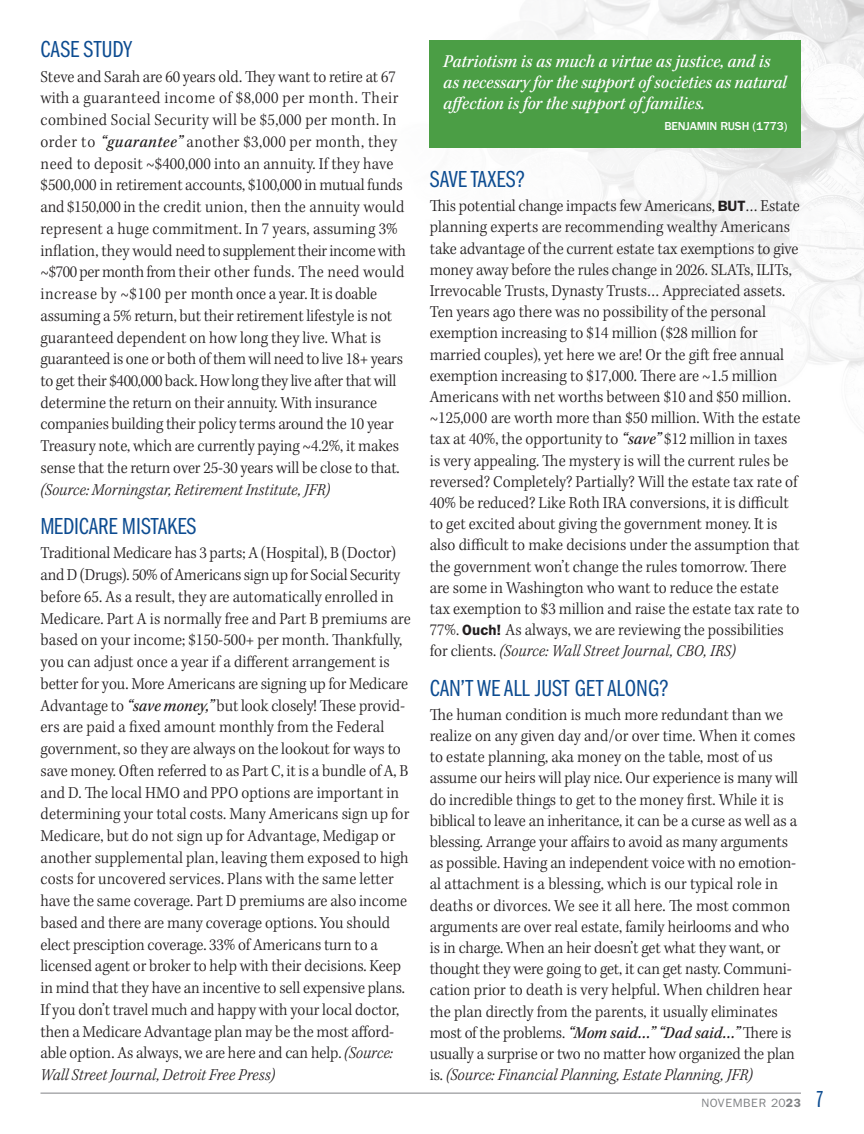
<style>
.page{position:relative;width:864px;height:1134px;background:#fff}
.page>*{position:absolute;margin:0;border:0;box-sizing:border-box;transform-origin:0 0}
.t1{font:24px "ITC Franklin Gothic Std Bk Cp";color:#0d4c91}
.t2{font:24px "ITC Franklin Gothic Std Bk Cp";letter-spacing:.02em;color:#0d4c91}
.t3{font:18.75px/21px "Kepler Std Medium Scn It";letter-spacing:-.005em;color:#fff}
.t4{font:17.25px/21.8px "Kepler Std Light Scn";color:#231f20}
.t5{font:17.25px "Kepler Std Light Scn It";letter-spacing:.005em;color:#231f20}
.t6{font:500 12px "ITC Franklin Gothic Std";letter-spacing:-.01em;color:#fff}
.t7{font:12px "ITC Franklin Gothic Std";letter-spacing:.055em;color:#808285}
.s1{font-family:"Kepler Std Medium Scn It"}
.s2{font-family:"Kepler Std Light Scn It"}
.s3{font-family:"ITC Franklin Gothic Std";font-weight:600;font-size:15px}
.s4{font-family:"Kepler Std Light Scn"}
.s5{font-weight:600}
.s6{font-family:"ITC Franklin Gothic Std Bk X Cp";font-size:24px;color:#0d4c91}
</style>
<div class="page">
<img style="left:429px;top:0;width:435px;height:379px">
<hr style="left:40px;top:1093px;width:761px;height:1px;background:#808285">
<div style="left:430px;top:40px;width:371px;height:108px;background:#4b9e45"></div>
<h1 class="t2" style="left:40px;top:36px;width:93px">CASE STUDY</h1>
<p class="t4" style="left:40px;top:66px;width:367px">Steve and Sarah are 60 years old. They want to retire at 67 with a guaranteed income of $8,000 per month. Their combined Social Security will be $5,000 per month. In order to <span class="s1">“guarantee”</span> another $3,000 per month, they need to deposit ~$400,000 into an annuity. If they have $500,000 in retirement accounts, $100,000 in mutual funds and $150,000 in the credit union, then the annuity would represent a huge commitment. In 7 years, assuming 3% inflation, they would need to supplement their income with ~$700 per month from their other funds. The need would increase by ~$100 per month once a year. It is doable assuming a 5% return, but their retirement lifestyle is not guaranteed dependent on how long they live. What is guaranteed is one or both of them will need to live 18+ years to get their $400,000 back. How long they live after that will determine the return on their annuity. With insurance companies building their policy terms around the 10 year Treasury note, which are currently paying ~4.2%, it makes sense that the return over 25-30 years will be close to that.</p>
<p class="t5" style="left:40px;top:479px;width:291px">(Source: Morningstar, Retirement Institute, JFR)</p>
<h1 class="t1" style="left:40px;top:513px;width:157px">MEDICARE MISTAKES</h1>
<p class="t4" style="left:40px;top:543px;width:372px">Traditional Medicare has 3 parts; A (Hospital), B (Doctor) and D (Drugs). 50% of Americans sign up for Social Security before 65. As a result, they are automatically enrolled in Medicare. Part A is normally free and Part B premiums are based on your income; $150-500+ per month. Thankfully, you can adjust once a year if a different arrangement is better for you. More Americans are signing up for Medicare Advantage to <span class="s1">“save money,”</span> but look closely! These provid&shy;ers are paid a fixed amount monthly from the Federal government, so they are always on the lookout for ways to save money. Often referred to as Part C, it is a bundle of A, B and D. The local HMO and PPO options are important in determining your total costs. Many Americans sign up for Medicare, but do not sign up for Advantage, Medigap or another supplemental plan, leaving them exposed to high costs for uncovered services. Plans with the same letter have the same coverage. Part D premiums are also income based and there are many coverage options. You should elect presciption coverage. 33% of Americans turn to a licensed agent or broker to help with their decisions. Keep in mind that they have an incentive to sell expensive plans.<br>If you don’t travel much and happy with your local doctor, then a Medicare Advantage plan may be the most afford&shy;able option. As always, we are here and can help. <span class="s2">(Source:</span></p>
<p class="t5" style="left:40px;top:1065px;width:236px">Wall Street Journal, Detroit Free Press)</p>
<p class="t3" style="left:443px;top:51px;width:345px">Patriotism is as much a virtue as justice, and is as necessary for the support of societies as natural affection is for the support of families.</p>
<p class="t6" style="left:664px;top:119px;width:125px">BENJAMIN RUSH (1773)</p>
<h1 class="t1" style="left:430px;top:166px;width:97px">SAVE TAXES?</h1>
<p class="t4" style="left:430px;top:196px;width:372px;line-height:21.1px">This potential change impacts few Americans, <span class="s3">BUT</span>… Estate planning experts are recommending wealthy Americans take advantage of the current estate tax exemptions to give money away before the rules change in 2026. SLATs, ILITs, Irrevocable Trusts, Dynasty Trusts… Appreciated assets.<br>Ten years ago there was no possibility of the personal exemption increasing to $14 million ($28 million for married couples), yet here we are! Or the gift free annual exemption increasing to $17,000. There are ~1.5 million Americans with net worths between $10 and $50 million. ~125,000 are worth more than $50 million. With the estate tax at 40%, the opportunity to <span class="s1">“save”</span> $12 million in taxes is very appealing. The mystery is will the current rules be reversed? Completely? Partially? Will the estate tax rate of 40% be reduced? Like Roth IRA conversions, it is difficult to get excited about giving the government money. It is also difficult to make decisions under the assumption that the government won’t change the rules tomorrow. There are some in Washington who want to reduce the estate tax exemption to $3 million and raise the estate tax rate to 77%. <span class="s3">Ouch!</span> As always, we are reviewing the possibilities</p>
<p class="t5" style="left:430px;top:641px;width:307px"><span class="s4">for clients.</span> (Source: Wall Street Journal, CBO, IRS)</p>
<h1 class="t1" style="left:430px;top:674px;width:241px">CAN’T WE ALL JUST GET ALONG?</h1>
<p class="t4" style="left:430px;top:704px;width:370px;line-height:21.1px">The human condition is much more redundant than we realize on any given day and/or over time. When it comes to estate planning, aka money on the table, most of us assume our heirs will play nice. Our experience is many will do incredible things to get to the money first. While it is biblical to leave an inheritance, it can be a curse as well as a blessing. Arrange your affairs to avoid as many arguments as possible. Having an independent voice with no emotion&shy;al attachment is a blessing, which is our typical role in deaths or divorces. We see it all here. The most common arguments are over real estate, family heirlooms and who is in charge. When an heir doesn’t get what they want, or thought they were going to get, it can get nasty. Communi&shy;cation prior to death is very helpful. When children hear the plan directly from the parents, it usually eliminates most of the problems. <span class="s1">“Mom said…” “Dad said…”</span> There is usually a surprise or two no matter how organized the plan</p>
<p class="t5" style="left:430px;top:1065px;width:324px"><span class="s4">is.</span> (Source: Financial Planning, Estate Planning, JFR)</p>
<p class="t7" style="left:701px;top:1096px;width:124px">NOVEMBER 20<span class="s5">23</span> <span class="s6">7</span></p>
</div>
